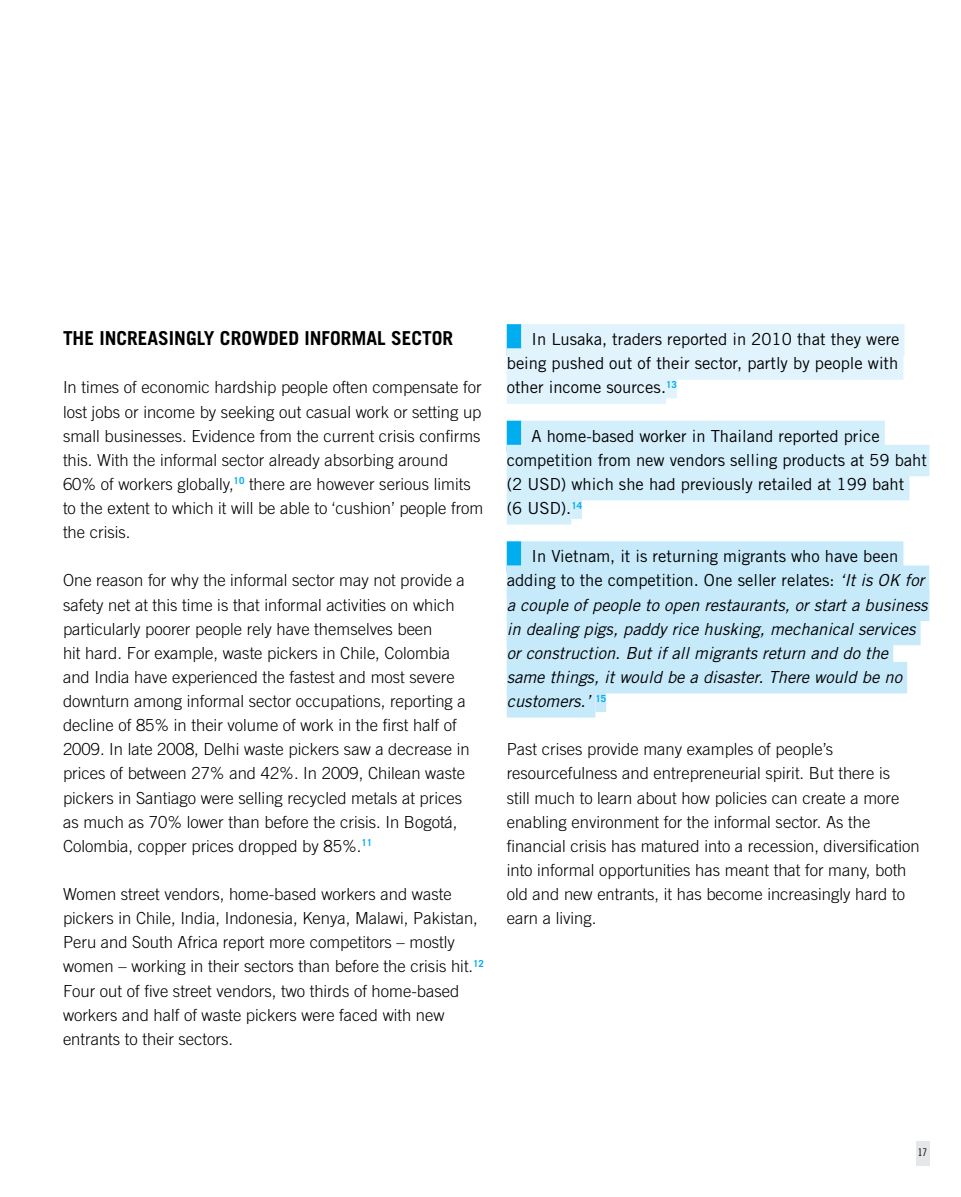
<style>
.page{position:relative;width:961px;height:1197px;background:#fff}
.page>*{position:absolute;margin:0;border:0;box-sizing:border-box;transform-origin:0 0}
.t1{font:700 19.25px "Trade Gothic";color:#000}
.t2{font:300 16.62px/24.2px "Trade Gothic";color:#000}
.t3{font:italic 16.62px/24.2px "Trade Gothic";color:#000}
.t4{font:16.62px/24.2px "Trade Gothic";color:#000;text-align:justify}
.t5{font:10.5px "Trade Gothic Cond Eighteen";color:#000}
.s1{font-style:normal}
</style>
<div class="page">
<div style="left:915px;top:1141px;width:14px;height:25px;background:#e6e7e8"></div>
<div style="left:507px;top:324px;width:14px;height:32px;background:#00aeef"></div>
<div style="left:521px;top:324px;width:383px;height:32px;background:#e1f4fd"></div>
<div style="left:507px;top:348px;width:396px;height:32px;background:#e1f4fd"></div>
<div style="left:507px;top:372px;width:159px;height:32px;background:#e1f4fd"></div>
<div style="left:666px;top:367px;width:11px;height:31px;background:#e1f4fd"></div>
<div style="left:507px;top:421px;width:14px;height:31px;background:#00aeef"></div>
<div style="left:521px;top:421px;width:364px;height:31px;background:#d4effc"></div>
<div style="left:507px;top:445px;width:422px;height:31px;background:#d4effc"></div>
<div style="left:507px;top:469px;width:402px;height:31px;background:#d4effc"></div>
<div style="left:507px;top:493px;width:64px;height:32px;background:#d4effc"></div>
<div style="left:571px;top:488px;width:11px;height:31px;background:#d4effc"></div>
<div style="left:507px;top:541px;width:14px;height:32px;background:#00aeef"></div>
<div style="left:521px;top:541px;width:382px;height:32px;background:#c7eafb"></div>
<div style="left:507px;top:565px;width:422px;height:32px;background:#c7eafb"></div>
<div style="left:507px;top:590px;width:422px;height:31px;background:#c7eafb"></div>
<div style="left:507px;top:614px;width:413px;height:31px;background:#c7eafb"></div>
<div style="left:507px;top:638px;width:386px;height:31px;background:#c7eafb"></div>
<div style="left:507px;top:662px;width:400px;height:31px;background:#c7eafb"></div>
<div style="left:507px;top:686px;width:88px;height:32px;background:#c7eafb"></div>
<div style="left:595px;top:681px;width:11px;height:31px;background:#c7eafb"></div>
<p class="t1" style="left:63px;top:326px;width:47px">THE INCREASINGLY</p>
<p class="t1" style="left:220px;top:326px;width:13px">CROWDED</p>
<p class="t1" style="left:304px;top:326px;width:11px">INFORMAL</p>
<p class="t1" style="left:391px;top:326px;width:12px">SECTOR</p>
<p class="t2" style="left:63px;top:375px;width:422px">In times of economic hardship people often compensate for lost jobs or income by seeking out casual work or setting up small businesses. Evidence from the current crisis confirms this. With the informal sector already absorbing around 60% of workers globally,<sup>10</sup> there are however serious limits to the extent to which it will be able to ‘cushion’ people from the crisis.</p>
<p class="t2" style="left:63px;top:568px;width:408px">One reason for why the informal sector may not provide a safety net at this time is that informal activities on which particularly poorer people rely have themselves been<br>hit hard. For example, waste pickers in Chile, Colombia and India have experienced the fastest and most severe downturn among informal sector occupations, reporting a decline of 85% in their volume of work in the first half of 2009. In late 2008, Delhi waste pickers saw a decrease in prices of between 27% and 42%. In 2009, Chilean waste pickers in Santiago were selling recycled metals at prices as much as 70% lower than before the crisis. In Bogotá, Colombia, copper prices dropped by 85%.<sup>11</sup></p>
<p class="t2" style="left:63px;top:882px;width:422px">Women street vendors, home-based workers and waste pickers in Chile, India, Indonesia, Kenya, Malawi, Pakistan, Peru and South Africa report more competitors – mostly women – working in their sectors than before the crisis hit.<sup>12<br></sup>Four out of five street vendors, two thirds of home-based workers and half of waste pickers were faced with new entrants to their sectors.</p>
<p class="t4" style="left:507px;top:327px;width:394px;text-indent:25px">In Lusaka, traders reported in 2010 that they were being pushed out of their sector, partly by people with other income sources.<sup>13</sup></p>
<p class="t4" style="left:507px;top:423px;width:422px;text-align:left;text-indent:25px">A home-based worker in Thailand reported price competition from new vendors selling products at 59 baht (2 USD) which she had previously retailed at 199 baht<br>(6 USD).<sup>14</sup></p>
<p class="t3" style="left:507px;top:544px;width:422px;text-indent:25px"><span class="s1">In Vietnam, it is returning migrants who have been adding to the competition. One seller relates:</span> ‘It is OK for a couple of people to open restaurants, or start a business in dealing pigs, paddy rice husking, mechanical services or construction. But if all migrants return and do the same things, it would be a disaster. There would be no customers.’ <sup>15</sup></p>
<p class="t2" style="left:507px;top:737px;width:414px">Past crises provide many examples of people’s resourcefulness and entrepreneurial spirit. But there is<br>still much to learn about how policies can create a more enabling environment for the informal sector. As the financial crisis has matured into a recession, diversification into informal opportunities has meant that for many, both old and new entrants, it has become increasingly hard to earn a living.</p>
<p class="t5" style="left:917px;top:1146px;width:11px">17</p>
</div>
